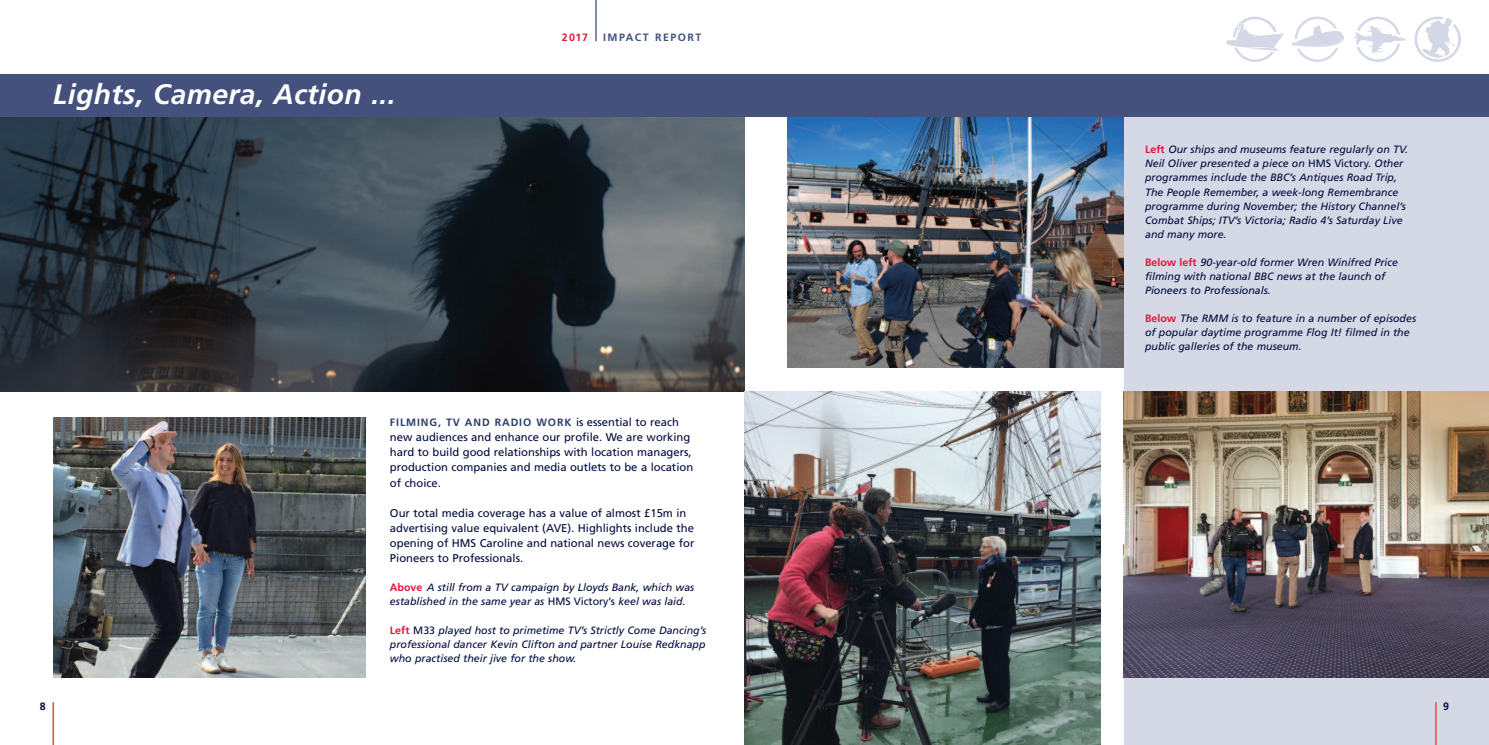
<style>
.page{position:relative;width:1489px;height:745px;background:#fff}
.page>*{position:absolute;margin:0;border:0;box-sizing:border-box;transform-origin:0 0}
.t1{font:italic 700 28.12px "Frutiger";letter-spacing:.015em;color:#fff}
.t2{font:11.25px/15px "Frutiger";color:#000a3e}
.t3{font:italic 10.62px/14.1px "Frutiger";color:#000a3e}
.t4{font:700 10.62px "Frutiger";letter-spacing:.085em;color:#2d406b}
.t5{font:700 10.62px "Frutiger";letter-spacing:.14em;color:#43517c}
.t6{font:700 10.62px "Frutiger";color:#e0173b}
.t7{font:700 10.62px "Frutiger";color:#000a3e}
.s1{font-weight:400;font-size:11.25px;color:#000a3e}
.s2{font-weight:700;font-style:normal;color:#e0173b}
.s3{font-style:normal}
</style>
<div class="page">
<hr style="left:595px;top:0;width:1px;height:41px;background:#657197">
<img style="left:787px;top:117px;width:336px;height:250px">
<div style="left:1123px;top:99px;width:365px;height:645px;background:#d5d8e5"></div>
<img style="left:0;top:117px;width:744px;height:274px">
<hr style="left:1434px;top:701px;width:2px;height:43px;background:#e65556">
<svg style="left:1353px;top:17px;width:52px;height:45px"></svg>
<svg style="left:1226px;top:17px;width:118px;height:45px"></svg>
<svg style="left:1414px;top:17px;width:46px;height:45px"></svg>
<hr style="left:52px;top:701px;width:2px;height:43px;background:#e65556">
<img style="left:53px;top:417px;width:312px;height:260px">
<img style="left:744px;top:391px;width:356px;height:353px">
<img style="left:1123px;top:391px;width:365px;height:286px">
<div style="left:0;top:74px;width:1488px;height:43px;background:#43517c"></div>
<h1 class="t1" style="left:53px;top:83px;width:344px">Lights, Camera, Action ...</h1>
<p class="t6" style="left:562px;top:33px;width:28px">2017</p>
<p class="t5" style="left:603px;top:33px;width:100px">IMPACT REPORT</p>
<p class="t4" style="left:390px;top:418px;width:290px">FILMING, TV AND RADIO WORK <span class="s1">is essential to reach</span></p>
<p class="t2" style="left:390px;top:430px;width:305px">new audiences and enhance our profile. We are working hard to build good relationships with location managers, production companies and media outlets to be a location of choice.</p>
<p class="t2" style="left:390px;top:505px;width:306px">Our total media coverage has a value of almost £15m in advertising value equivalent (AVE). Highlights include the opening of HMS Caroline and national news coverage for Pioneers to Professionals.</p>
<p class="t3" style="left:390px;top:580px;width:306px"><span class="s2">Above</span> A still from a TV campaign by Lloyds Bank, which was established in the same year as <span class="s3">HMS Victory’s</span> keel was laid.</p>
<p class="t3" style="left:390px;top:623px;width:318px;text-align:justify"><span class="s2">Left</span> <span class="s3">M33</span> played host to primetime TV’s Strictly Come Dancing’s professional dancer Kevin Clifton and partner Louise Redknapp who practised their jive for the show.</p>
<p class="t3" style="left:1144px;top:143px;width:264px"><span class="s2">Left</span> Our ships and museums feature regularly on TV.<br>Neil Oliver presented a piece on <span class="s3">HMS Victory.</span> Other programmes include the BBC’s Antiques Road Trip, The People Remember, a week-long Remembrance programme during November; the History Channel’s Combat Ships; ITV’s Victoria; Radio 4’s Saturday Live and many more.</p>
<p class="t3" style="left:1144px;top:256px;width:254px"><span class="s2">Below left</span> 90-year-old former Wren Winifred Price filming with national BBC news at the launch of<br>Pioneers to Professionals.</p>
<p class="t3" style="left:1144px;top:312px;width:272px"><span class="s2">Below</span> The RMM is to feature in a number of episodes of popular daytime programme Flog It! filmed in the public galleries of the museum.</p>
<p class="t7" style="left:40px;top:701px;width:7px">8</p>
<p class="t7" style="left:1442px;top:701px;width:7px">9</p>
</div>
